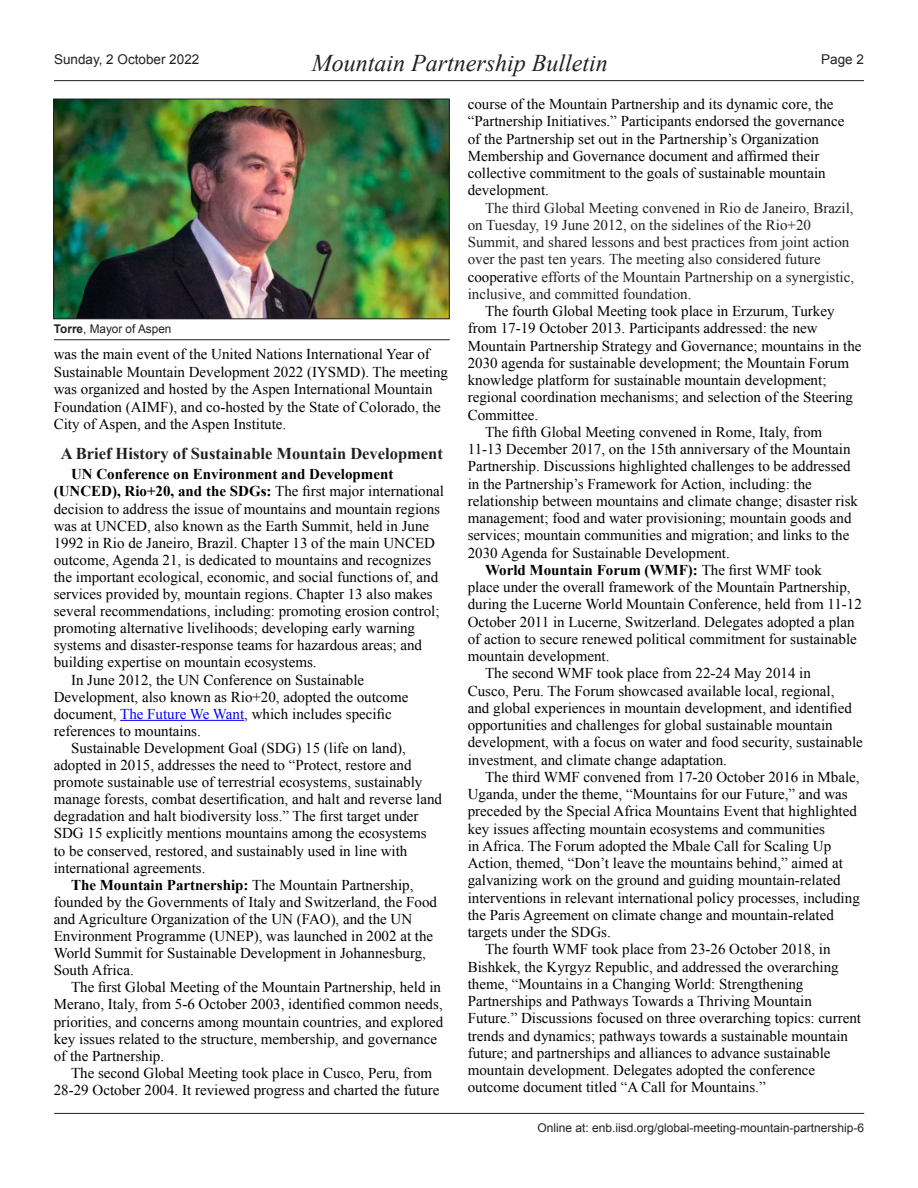
<style>
.page{position:relative;width:918px;height:1188px;background:#fff}
.page>*{position:absolute;margin:0;border:0;box-sizing:border-box;transform-origin:0 0}
.t1{font:italic 24px "Times New Roman";color:#231f20}
.Pa2{font:700 16.5px "Times New Roman";color:#231f20}
.ENB_-_Body{font:15px/17.2px "Times New Roman";color:#000}
.ENB_-_Body-2{font:15px/17.2px "Times New Roman";color:#231f20}
.t2{font:13.5px "Arial";color:#231f20}
.t3{font:12px "Arial";color:#231f20}
.s1{font-weight:700}
.s2{color:#00f}
.s3{color:#000}
</style>
<div class="page">
<hr style="left:54px;top:80px;width:810px;height:1px;background:#231f20">
<hr style="left:54px;top:1113px;width:810px;height:1px;background:#231f20">
<hr style="left:120px;top:720px;width:124px;height:1px;background:#00f">
<img style="left:55px;top:101px;width:392px;height:216px">
<div style="left:53px;top:99px;width:396px;height:220px;border:1px solid #231f20"></div>
<hr style="left:54px;top:339px;width:396px;height:1px;background:#231f20">
<p class="t2" style="left:54px;top:50px;width:147px">Sunday, 2 October 2022</p>
<p class="t2" style="left:821px;top:50px;width:44px">Page 2</p>
<h1 class="t1" style="left:312px;top:46px;width:298px">Mountain Partnership Bulletin</h1>
<p class="t3" style="left:54px;top:321px;width:119px"><span class="s1">Torre</span>, Mayor of Aspen</p>
<p class="ENB_-_Body" style="left:54px;top:345px;width:396px">was the main event of the United Nations International Year of Sustainable Mountain Development 2022 (IYSMD). The meeting was organized and hosted by the Aspen International Mountain Foundation (AIMF), and co-hosted by the State of Colorado, the City of Aspen, and the Aspen Institute.</p>
<p class="Pa2" style="left:61px;top:442px;width:384px">A Brief History of Sustainable Mountain Development</p>
<p class="ENB_-_Body" style="left:54px;top:466px;width:392px;text-indent:17px"><span class="s1">UN Conference on Environment and Development (UNCED), Rio+20, and the SDGs:</span> The first major international decision to address the issue of mountains and mountain regions was at UNCED, also known as the Earth Summit, held in June 1992 in Rio de Janeiro, Brazil. Chapter 13 of the main UNCED outcome, Agenda 21, is dedicated to mountains and recognizes the important ecological, economic, and social functions of, and services provided by, mountain regions. Chapter 13 also makes several recommendations, including: promoting erosion control; promoting alternative livelihoods; developing early warning systems and disaster-response teams for hazardous areas; and building expertise on mountain ecosystems.</p>
<p class="ENB_-_Body" style="left:54px;top:671px;width:356px;text-indent:17px">In June 2012, the UN Conference on Sustainable Development, also known as Rio+20, adopted the outcome document, <span class="s2">The Future We Want</span>, which includes specific references to mountains.</p>
<p class="ENB_-_Body" style="left:54px;top:739px;width:390px;text-indent:17px">Sustainable Development Goal (SDG) 15 (life on land), adopted in 2015, addresses the need to “Protect, restore and promote sustainable use of terrestrial ecosystems, sustainably manage forests, combat desertification, and halt and reverse land degradation and halt biodiversity loss.” The first target under SDG 15 explicitly mentions mountains among the ecosystems to be conserved, restored, and sustainably used in line with international agreements.</p>
<p class="ENB_-_Body" style="left:54px;top:876px;width:385px;text-indent:17px"><span class="s1">The Mountain Partnership:</span> The Mountain Partnership, founded by the Governments of Italy and Switzerland, the Food and Agriculture Organization of the UN (FAO), and the UN Environment Programme (UNEP), was launched in 2002 at the World Summit for Sustainable Development in Johannesburg, South Africa.</p>
<p class="ENB_-_Body" style="left:54px;top:979px;width:391px;text-indent:17px">The first Global Meeting of the Mountain Partnership, held in Merano, Italy, from 5-6 October 2003, identified common needs, priorities, and concerns among mountain countries, and explored key issues related to the structure, membership, and governance of the Partnership.</p>
<p class="ENB_-_Body" style="left:54px;top:1064px;width:387px;text-indent:17px">The second Global Meeting took place in Cusco, Peru, from<br>28-29 October 2004. It reviewed progress and charted the future</p>
<p class="ENB_-_Body" style="left:468px;top:95px;width:378px">course of the Mountain Partnership and its dynamic core, the “Partnership Initiatives.” Participants endorsed the governance of the Partnership set out in the Partnership’s Organization Membership and Governance document and affirmed their collective commitment to the goals of sustainable mountain development.</p>
<p class="ENB_-_Body-2" style="left:468px;top:199px;width:388px;text-indent:17px">The third Global Meeting convened in Rio de Janeiro, Brazil, on Tuesday, 19 June 2012, on the sidelines of the Rio+20<br>Summit, and shared lessons and best practices from joint action over the past ten years. The meeting also considered future <span class="s3">cooperativ</span>e efforts of the Mountain Partnership on a synergistic, inclusive, and committed foundation.</p>
<p class="ENB_-_Body" style="left:468px;top:302px;width:395px;text-indent:17px">The fourth Global Meeting took place in Erzurum, Turkey from 17-19 October 2013. Participants addressed: the new Mountain Partnership Strategy and Governance; mountains in the 2030 agenda for sustainable development; the Mountain Forum knowledge platform for sustainable mountain development; regional coordination mechanisms; and selection of the Steering Committee.</p>
<p class="ENB_-_Body" style="left:468px;top:423px;width:392px;text-indent:17px">The fifth Global Meeting convened in Rome, Italy, from 11-13 December 2017, on the 15th anniversary of the Mountain Partnership. Discussions highlighted challenges to be addressed in the Partnership’s Framework for Action, including: the relationship between mountains and climate change; disaster risk management; food and water provisioning; mountain goods and services; mountain communities and migration; and links to the 2030 Agenda for Sustainable Development.</p>
<p class="ENB_-_Body" style="left:468px;top:561px;width:396px;text-indent:17px"><span class="s1">World Mountain Forum (WMF):</span> The first WMF took<br>place under the overall framework of the Mountain Partnership, during the Lucerne World Mountain Conference, held from 11-12<br>October 2011 in Lucerne, Switzerland. Delegates adopted a plan of action to secure renewed political commitment for sustainable mountain development.</p>
<p class="ENB_-_Body" style="left:468px;top:664px;width:397px;text-indent:17px">The second WMF took place from 22-24 May 2014 in<br>Cusco, Peru. The Forum showcased available local, regional,<br>and global experiences in mountain development, and identified opportunities and challenges for global sustainable mountain development, with a focus on water and food security, sustainable investment, and climate change adaptation.</p>
<p class="ENB_-_Body" style="left:468px;top:768px;width:394px;text-indent:17px">The third WMF convened from 17-20 October 2016 in Mbale, Uganda, under the theme, “Mountains for our Future,” and was preceded by the Special Africa Mountains Event that highlighted key issues affecting mountain ecosystems and communities<br>in Africa. The Forum adopted the Mbale Call for Scaling Up Action, themed, “Don’t leave the mountains behind,” aimed at galvanizing work on the ground and guiding mountain-related interventions in relevant international policy processes, including the Paris Agreement on climate change and mountain-related targets under the SDGs.</p>
<p class="ENB_-_Body" style="left:468px;top:940px;width:395px;text-indent:17px">The fourth WMF took place from 23-26 October 2018, in Bishkek, the Kyrgyz Republic, and addressed the overarching theme, “Mountains in a Changing World: Strengthening Partnerships and Pathways Towards a Thriving Mountain Future.” Discussions focused on three overarching topics: current trends and dynamics; pathways towards a sustainable mountain future; and partnerships and alliances to advance sustainable mountain development. Delegates adopted the conference outcome document titled “A Call for Mountains.”</p>
<p class="t3" style="left:537px;top:1120px;width:328px">Online at: enb.iisd.org/global-meeting-mountain-partnership-6</p>
</div>
